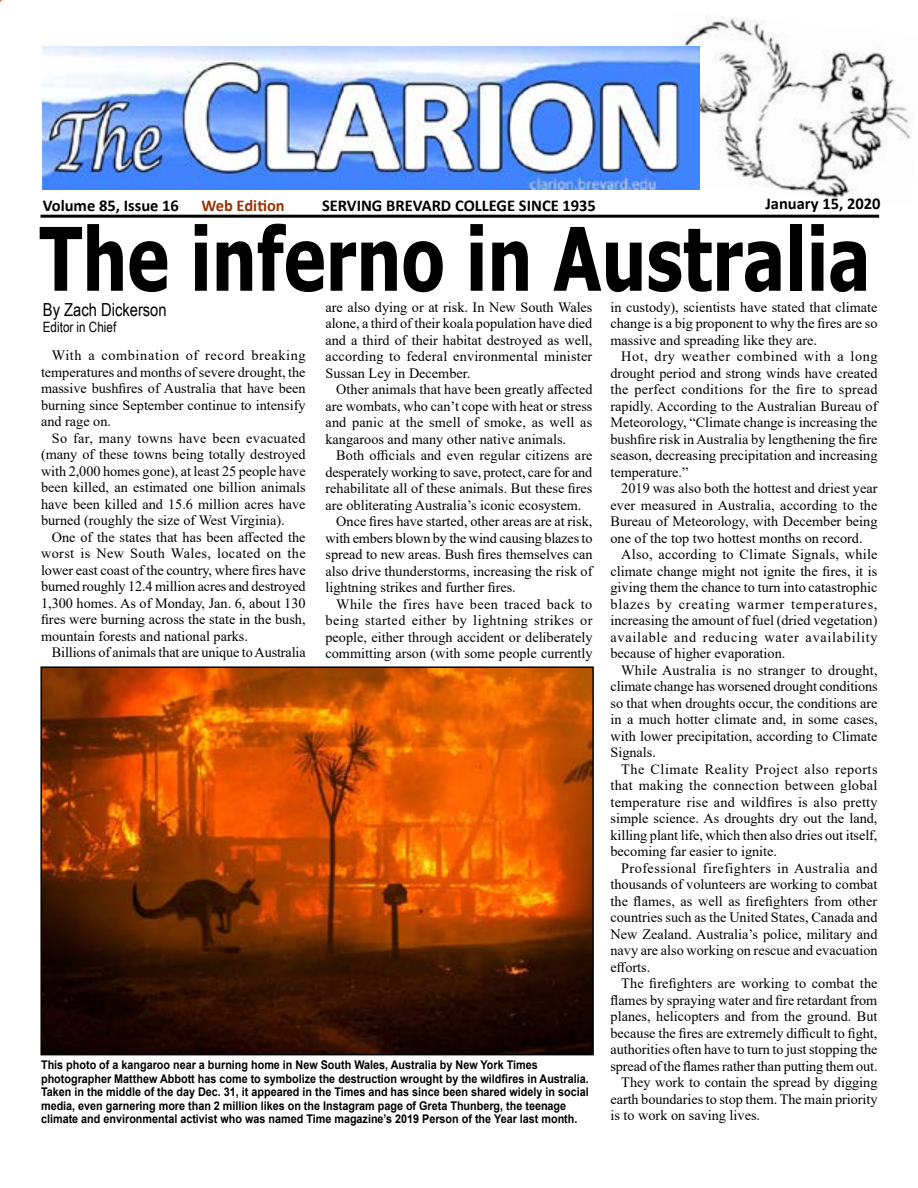
<style>
.page{position:relative;width:918px;height:1188px;background:#fff}
.page>*{position:absolute;margin:0;border:0;box-sizing:border-box;transform-origin:0 0}
.t1{font:700 87.75px "Tahoma";letter-spacing:.01em;color:#000;scale:.79 1}
.t2{font:18px "Arial Narrow";color:#000}
.t3{font:700 16.5px "Calibri";color:#000}
.t4{font:700 16.5px "Calibri";color:#930}
.t5{font:14.25px/16.5px "Times New Roman";color:#000;text-align:justify}
.t6{font:14.25px "Times New Roman";letter-spacing:.03em;color:#000}
.t7{font:14.25px "Times New Roman";letter-spacing:.025em;color:#000}
.t8{font:14.25px "Arial Narrow";color:#000}
.t9{font:700 12px/13.5px "Arial";color:#000;scale:.9 1}
</style>
<div class="page">
<img style="left:658px;top:15px;width:254px;height:183px">
<hr style="left:40px;top:215px;width:839px;height:3px;background:#000">
<img style="left:43px;top:46px;width:657px;height:143px">
<img style="left:43px;top:669px;width:548px;height:383px">
<div style="left:40px;top:666px;width:554px;height:389px;border:2px solid #000"></div>
<p class="t3" style="left:765px;top:192px;width:117px">January 15, 2020</p>
<h1 class="t1" style="left:40px;top:197px;width:1053px">The inferno in Australia</h1>
<p class="t3" style="left:43px;top:193px;width:138px">Volume 85, Issue 16</p>
<p class="t4" style="left:201px;top:193px;width:85px">Web Edition</p>
<p class="t3" style="left:322px;top:194px;width:275px">SERVING BREVARD COLLEGE SINCE 1935</p>
<p class="t2" style="left:43px;top:296px;width:125px">By Zach Dickerson</p>
<p class="t8" style="left:43px;top:317px;width:75px">Editor in Chief</p>
<p class="t5" style="left:41px;top:347px;width:266px;text-indent:11px">With a combination of record breaking temperatures and months of severe drought, the massive bushfires of Australia that have been burning since September continue to intensify and rage on.</p>
<p class="t5" style="left:41px;top:429px;width:266px;text-indent:11px">So far, many towns have been evacuated (many of these towns being totally destroyed with 2,000 homes gone), at least 25 people have been killed, an estimated one billion animals have been killed and 15.6 million acres have burned (roughly the size of West Virginia).</p>
<p class="t5" style="left:41px;top:528px;width:266px;text-indent:11px">One of the states that has been affected the worst is New South Wales, located on the lower east coast of the country, where fires have burned roughly 12.4 million acres and destroyed 1,300 homes. As of Monday, Jan. 6, about 130 fires were burning across the state in the bush, mountain forests and national parks.</p>
<p class="t5" style="left:52px;top:644px;width:255px">Billions of animals that are unique to Australia</p>
<p class="t5" style="left:325px;top:298px;width:269px">are also dying or at risk. In New South Wales alone, a third of their koala population have died and a third of their habitat destroyed as well, according to federal environmental minister Sussan Ley in December.</p>
<p class="t5" style="left:325px;top:381px;width:269px;text-indent:11px">Other animals that have been greatly affected are wombats, who can’t cope with heat or stress and panic at the smell of smoke, as well as kangaroos and many other native animals.</p>
<p class="t5" style="left:336px;top:447px;width:258px">Both officials and even regular citizens are</p>
<p class="t5" style="left:325px;top:463px;width:268px">desperately working to save, protect, care for and</p>
<p class="t5" style="left:325px;top:480px;width:268px">rehabilitate all of these animals. But these fires</p>
<p class="t5" style="left:325px;top:496px;width:258px">are obliterating Australia’s iconic ecosystem.</p>
<p class="t5" style="left:336px;top:513px;width:258px">Once fires have started, other areas are at risk,</p>
<p class="t5" style="left:325px;top:529px;width:269px">with embers blown by the wind causing blazes to</p>
<p class="t5" style="left:325px;top:546px;width:269px">spread to new areas. Bush fires themselves can</p>
<p class="t5" style="left:325px;top:562px;width:269px">also drive thunderstorms, increasing the risk of</p>
<p class="t5" style="left:325px;top:579px;width:192px">lightning strikes and further fires.</p>
<p class="t7" style="left:336px;top:594px;width:258px">While the fires have been traced back to</p>
<p class="t6" style="left:325px;top:610px;width:269px">being started either by lightning strikes or</p>
<p class="t5" style="left:325px;top:628px;width:269px">people, either through accident or deliberately</p>
<p class="t5" style="left:325px;top:645px;width:269px">committing arson (with some people currently</p>
<p class="t9" style="left:41px;top:1058px;width:610px">This photo of a kangaroo near a burning home in New South Wales, Australia by New York Times photographer Matthew Abbott has come to symbolize the destruction wrought by the wildfires in Australia.<br>Taken in the middle of the day Dec. 31, it appeared in the Times and has since been shared widely in social media, even garnering more than 2 million likes on the Instagram page of Greta Thunberg, the teenage climate and environmental activist who was named Time magazine’s 2019 Person of the Year last month.</p>
<p class="t5" style="left:610px;top:298px;width:269px">in custody), scientists have stated that climate change is a big proponent to why the fires are so massive and spreading like they are.</p>
<p class="t5" style="left:610px;top:348px;width:269px;text-indent:11px">Hot, dry weather combined with a long drought period and strong winds have created the perfect conditions for the fire to spread rapidly. According to the Australian Bureau of Meteorology, “Climate change is increasing the bushfire risk in Australia by lengthening the fire season, decreasing precipitation and increasing temperature.”</p>
<p class="t5" style="left:610px;top:480px;width:269px;text-indent:11px">2019 was also both the hottest and driest year ever measured in Australia, according to the Bureau of Meteorology, with December being one of the top two hottest months on record.</p>
<p class="t5" style="left:610px;top:546px;width:269px;text-indent:11px">Also, according to Climate Signals, while climate change might not ignite the fires, it is giving them the chance to turn into catastrophic blazes by creating warmer temperatures, increasing the amount of fuel (dried vegetation) available and reducing water availability because of higher evaporation.</p>
<p class="t5" style="left:610px;top:661px;width:269px;text-indent:11px">While Australia is no stranger to drought, climate change has worsened drought conditions so that when droughts occur, the conditions are in a much hotter climate and, in some cases, with lower precipitation, according to Climate Signals.</p>
<p class="t5" style="left:610px;top:760px;width:269px;text-indent:11px">The Climate Reality Project also reports that making the connection between global temperature rise and wildfires is also pretty simple science. As droughts dry out the land, killing plant life, which then also dries out itself, becoming far easier to ignite.</p>
<p class="t5" style="left:610px;top:859px;width:269px;text-indent:11px">Professional firefighters in Australia and thousands of volunteers are working to combat the flames, as well as firefighters from other countries such as the United States, Canada and New Zealand. Australia’s police, military and navy are also working on rescue and evacuation efforts.</p>
<p class="t5" style="left:621px;top:975px;width:258px">The firefighters are working to combat the</p>
<p class="t5" style="left:610px;top:991px;width:268px">flames by spraying water and fire retardant from</p>
<p class="t5" style="left:610px;top:1008px;width:269px">planes, helicopters and from the ground. But</p>
<p class="t5" style="left:610px;top:1024px;width:269px">because the fires are extremely difficult to fight,</p>
<p class="t5" style="left:610px;top:1041px;width:269px">authorities often have to turn to just stopping the</p>
<p class="t5" style="left:610px;top:1057px;width:269px">spread of the flames rather than putting them out.</p>
<p class="t5" style="left:621px;top:1074px;width:258px">They work to contain the spread by digging</p>
<p class="t5" style="left:610px;top:1090px;width:269px">earth boundaries to stop them. The main priority</p>
<p class="t5" style="left:610px;top:1107px;width:151px">is to work on saving lives.</p>
</div>
